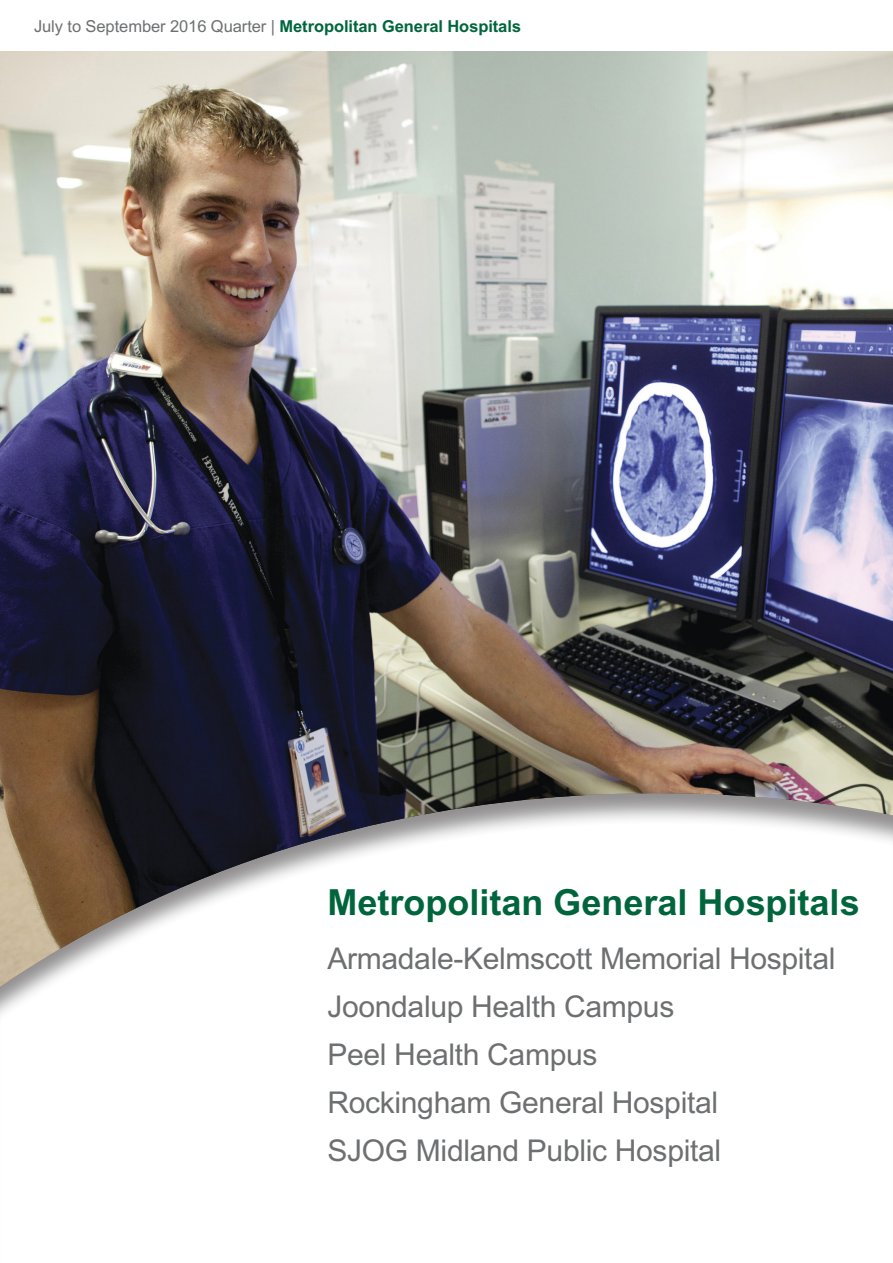
<style>
.page{position:relative;width:893px;height:1263px;background:#fff}
.page>*{position:absolute;margin:0;border:0;box-sizing:border-box;transform-origin:0 0}
.t1{font:700 36px "Arial MT Std";color:#00653c}
.t2{font:30px/47.8px "Arial MT Std";letter-spacing:-.01em;color:#6d6f71}
.t3{font:700 16.5px "Arial MT Std";letter-spacing:-.005em;color:#00653c}
.s1{font-weight:400;color:#6d6f71}
</style>
<div class="page">
<img style="left:0;top:51px;width:893px;height:740px">
<div style="left:0;top:791px;width:893px;height:472px;background:#231f20;opacity:.5"></div>
<p class="t3" style="left:34px;top:16px;width:489px"><span class="s1">July to September 2016 Quarter |</span> Metropolitan General Hospitals</p>
<p class="t1" style="left:327px;top:881px;width:534px">Metropolitan General Hospitals</p>
<p class="t2" style="left:327px;top:934px;width:509px">Armadale-Kelmscott Memorial Hospital<br>Joondalup Health Campus<br>Peel Health Campus<br>Rockingham General Hospital<br>SJOG Midland Public Hospital</p>
</div>
